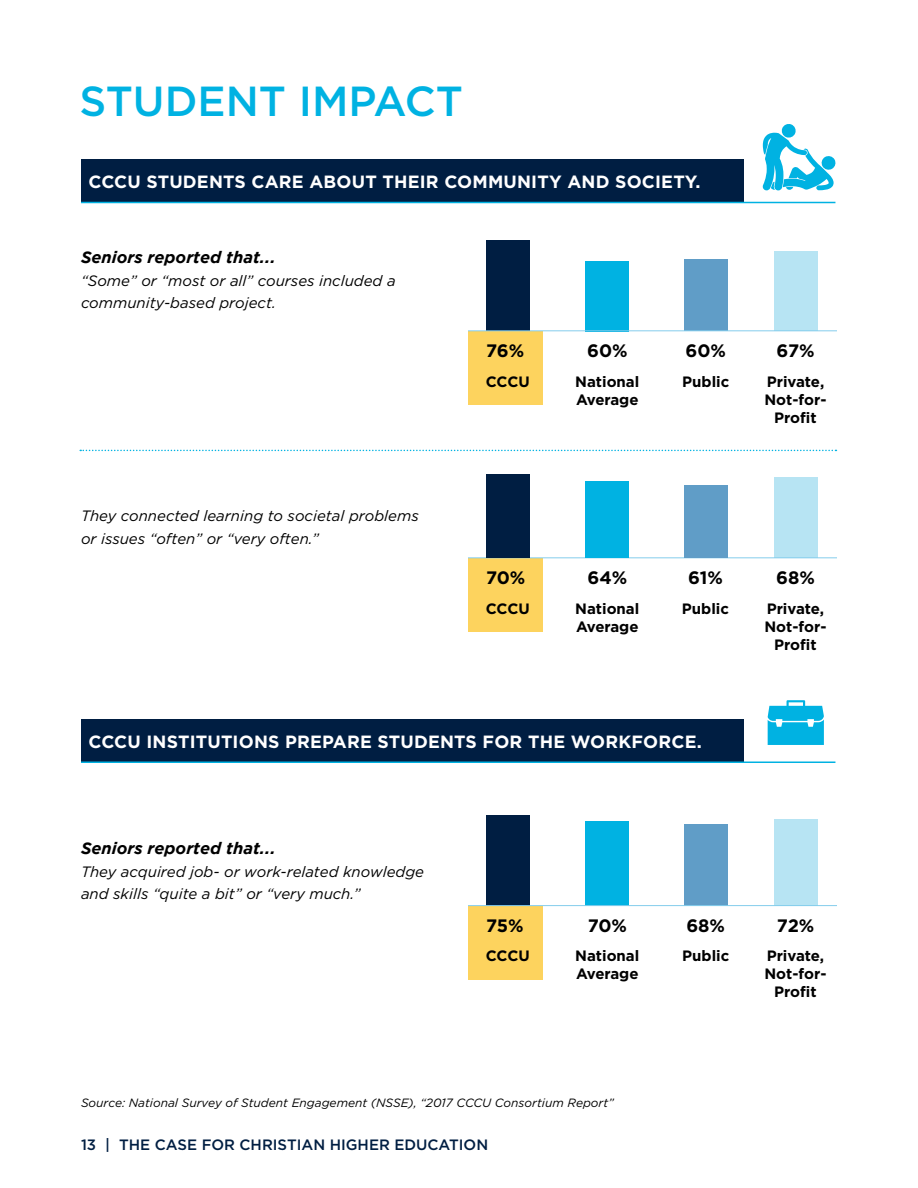
<style>
.page{position:relative;width:918px;height:1188px;background:#fff}
.page>*{position:absolute;margin:0;border:0;box-sizing:border-box;transform-origin:0 0}
.t1{font:500 42px "Gotham";color:#00b2e2}
.t2{font:700 18px "Gotham";letter-spacing:-.01em;color:#000}
.t3{font:700 17.7px "Gotham";letter-spacing:.01em;color:#fff}
.t4{font:italic 700 16.5px "Gotham";color:#000}
.t5{font:italic 15px/22.5px "Gotham";color:#000}
.t6{font:700 15px/18px "Gotham";color:#000;text-align:center}
.t7{font:500 15px "Gotham";color:#001e42}
.t8{font:italic 12px "Gotham";color:#000}
</style>
<div class="page">
<div style="left:774px;top:477px;width:43px;height:80px;background:#b7e4f3"></div>
<div style="left:586px;top:822px;width:43px;height:84px;background:#00b2e2"></div>
<div style="left:774px;top:819px;width:43px;height:87px;background:#b7e4f3"></div>
<div style="left:684px;top:824px;width:43px;height:82px;background:#609dc7"></div>
<div style="left:486px;top:816px;width:44px;height:90px;background:#001e42"></div>
<div style="left:586px;top:261px;width:43px;height:70px;background:#00b2e2"></div>
<div style="left:774px;top:251px;width:43px;height:80px;background:#b7e4f3"></div>
<div style="left:684px;top:260px;width:43px;height:71px;background:#609dc7"></div>
<div style="left:486px;top:241px;width:43px;height:90px;background:#001e42"></div>
<div style="left:468px;top:331px;width:74px;height:74px;background:#fdd35e"></div>
<div style="left:468px;top:558px;width:74px;height:74px;background:#fdd35e"></div>
<div style="left:468px;top:906px;width:74px;height:74px;background:#fdd35e"></div>
<div style="left:81px;top:159px;width:662px;height:43px;background:#001e42"></div>
<div style="left:81px;top:719px;width:662px;height:43px;background:#001e42"></div>
<hr style="left:81px;top:202px;width:754px;height:1px;background:#00b2e2">
<hr style="left:81px;top:762px;width:754px;height:1px;background:#00b2e2">
<hr style="left:468px;top:330px;width:369px;height:1px;background:#84cdec">
<hr style="left:468px;top:557px;width:369px;height:1px;background:#84cdec">
<hr style="left:468px;top:905px;width:369px;height:1px;background:#84cdec">
<svg style="left:80px;top:450px;width:756px;height:1px"></svg>
<svg style="left:762px;top:124px;width:74px;height:66px"></svg>
<div style="left:586px;top:481px;width:43px;height:76px;background:#00b2e2"></div>
<div style="left:684px;top:485px;width:43px;height:72px;background:#609dc7"></div>
<div style="left:486px;top:474px;width:43px;height:83px;background:#001e42"></div>
<svg style="left:768px;top:700px;width:56px;height:45px;background:#2dbfe7"></svg>
<h1 class="t1" style="left:79px;top:77px;width:385px">STUDENT IMPACT</h1>
<p class="t3" style="left:88px;top:172px;width:614px">CCCU STUDENTS CARE ABOUT THEIR COMMUNITY AND SOCIETY.</p>
<p class="t4" style="left:81px;top:248px;width:196px">Seniors reported that...</p>
<p class="t5" style="left:81px;top:269px;width:316px">“Some” or “most or all” courses included a community-based project.</p>
<p class="t2" style="left:486px;top:341px;width:40px">76%</p>
<p class="t2" style="left:587px;top:341px;width:42px">60%</p>
<p class="t2" style="left:685px;top:341px;width:42px">60%</p>
<p class="t2" style="left:776px;top:341px;width:40px">67%</p>
<p class="t6" style="left:486px;top:372px;width:45px">CCCU</p>
<p class="t6" style="left:575px;top:372px;width:66px;text-align:left">National<br>Average</p>
<p class="t6" style="left:682px;top:372px;width:49px">Public</p>
<p class="t6" style="left:764px;top:372px;width:64px">Private,<br>Not-for-<br>Profit</p>
<p class="t5" style="left:81px;top:504px;width:339px">They connected learning to societal problems or issues “often” or “very often.”</p>
<p class="t2" style="left:486px;top:568px;width:41px">70%</p>
<p class="t2" style="left:588px;top:568px;width:41px">64%</p>
<p class="t2" style="left:688px;top:568px;width:36px">61%</p>
<p class="t2" style="left:776px;top:568px;width:40px">68%</p>
<p class="t6" style="left:486px;top:599px;width:45px">CCCU</p>
<p class="t6" style="left:575px;top:599px;width:66px;text-align:left">National<br>Average</p>
<p class="t6" style="left:682px;top:599px;width:49px">Public</p>
<p class="t6" style="left:764px;top:599px;width:64px">Private,<br>Not-for-<br>Profit</p>
<p class="t3" style="left:88px;top:732px;width:615px">CCCU INSTITUTIONS PREPARE STUDENTS FOR THE WORKFORCE.</p>
<p class="t4" style="left:81px;top:839px;width:196px">Seniors reported that...</p>
<p class="t5" style="left:81px;top:860px;width:345px">They acquired job- or work-related knowledge and skills “quite a bit” or “very much.”</p>
<p class="t2" style="left:486px;top:915px;width:39px">75%</p>
<p class="t6" style="left:486px;top:947px;width:45px">CCCU</p>
<p class="t2" style="left:588px;top:915px;width:41px">70%</p>
<p class="t6" style="left:575px;top:947px;width:66px;text-align:left">National<br>Average</p>
<p class="t2" style="left:686px;top:915px;width:40px">68%</p>
<p class="t6" style="left:682px;top:947px;width:49px">Public</p>
<p class="t2" style="left:777px;top:915px;width:39px">72%</p>
<p class="t6" style="left:764px;top:947px;width:64px">Private,<br>Not-for-<br>Profit</p>
<p class="t8" style="left:81px;top:1096px;width:534px">Source: National Survey of Student Engagement (NSSE), “2017 CCCU Consortium Report”</p>
<p class="t7" style="left:81px;top:1136px;width:409px">13 | THE CASE FOR CHRISTIAN HIGHER EDUCATION</p>
</div>
